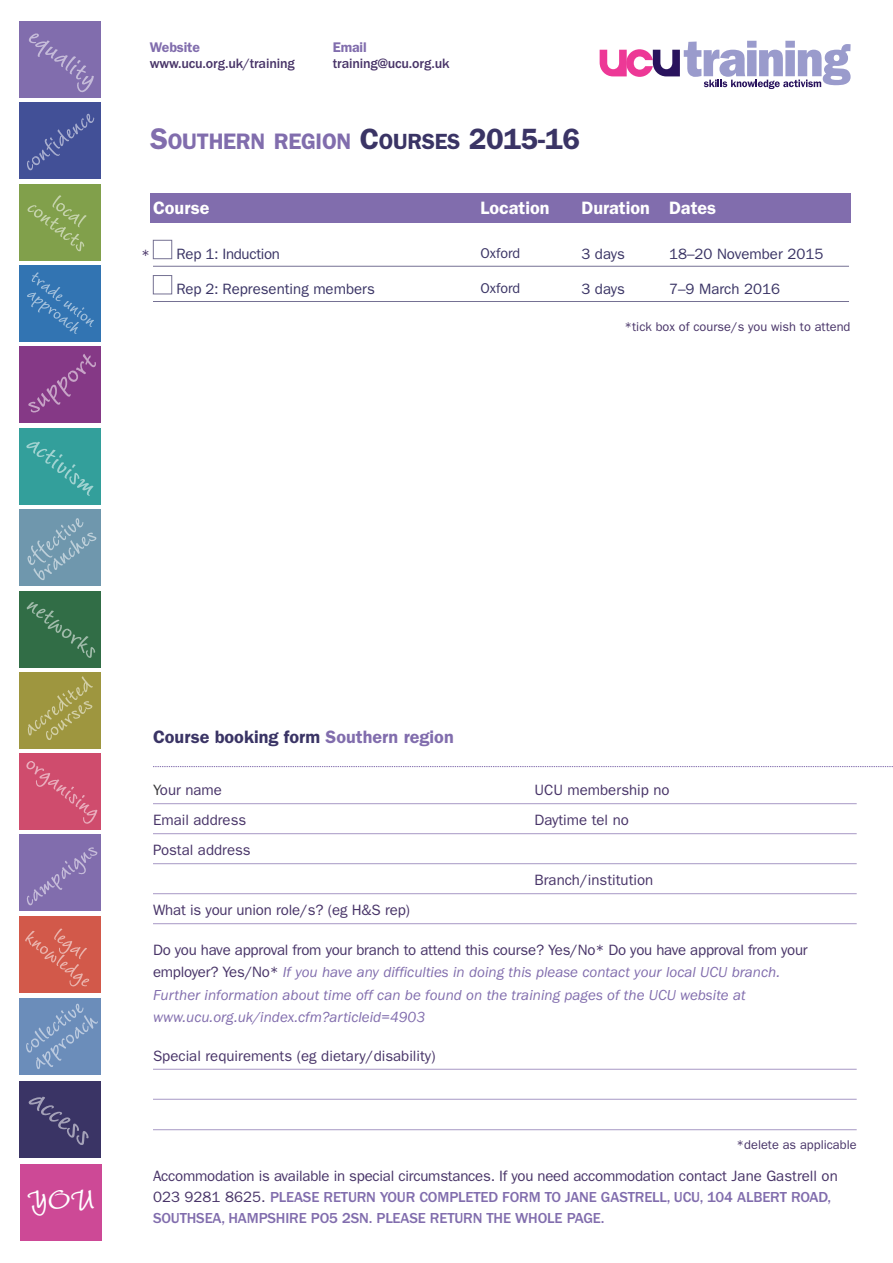
<style>
.page{position:relative;width:893px;height:1263px;background:#fff}
.page>*{position:absolute;margin:0;border:0;box-sizing:border-box;transform-origin:0 0}
.t1{font:700 31.35px "LT Wiesbaden Swing";color:#fff}
.t2{font:600 22.5px "Franklin Gothic";letter-spacing:-.015em;color:#816dad}
.t3{font:600 18px "Franklin Gothic";color:#3a3465}
.t4{font:600 18px "Franklin Gothic";color:#fff}
.t5{font:italic 15px/22.5px "Franklin Gothic";color:#816dad}
.t6{font:500 15px/21px "Franklin Gothic";letter-spacing:-.01em;color:#816dad}
.t7{font:15px "Franklin Gothic";color:#483468}
.t8{font:15px "Franklin Gothic";color:#3a3465}
.t9{font:15px "Franklin Gothic";letter-spacing:-.02em;color:#3a3465}
.t10{font:14.25px "Franklin Gothic";color:#3a3465}
.t11{font:500 14.1px "Franklin Gothic";letter-spacing:-.01em;color:#483468}
.t12{font:600 14.1px "Franklin Gothic";letter-spacing:-.01em;color:#816dad}
.t13{font:12.75px "Franklin Gothic";color:#483468}
.s1{font-size:30px}
.s2{font-size:29.4px;color:#3a3465}
.s3{font-size:22.05px;color:#3a3465}
.s4{color:#816dad}
.s5{color:#39383a}
.s6{font-style:normal;color:#483468}
.s7{font-weight:400;color:#483468}
</style>
<div class="page">
<div style="left:150px;top:193px;width:700px;height:30px;background:#816dad"></div>
<svg style="left:600px;top:41px;width:251px;height:48px"></svg>
<hr style="left:153px;top:266px;width:696px;height:1px;background:#757193">
<hr style="left:153px;top:301px;width:696px;height:1px;background:#757193">
<div style="left:153px;top:240px;width:19px;height:19px;border:1px solid #757193"></div>
<div style="left:153px;top:275px;width:19px;height:19px;border:1px solid #757193"></div>
<div style="left:20px;top:1081px;width:81px;height:76px;background:#3a3465"></div>
<div style="left:19px;top:998px;width:81px;height:76px;background:#6b8dba"></div>
<div style="left:20px;top:184px;width:81px;height:77px;background:#81a04b"></div>
<div style="left:19px;top:509px;width:81px;height:77px;background:#6f97ad"></div>
<div style="left:20px;top:1164px;width:81px;height:76px;background:#cd4996"></div>
<div style="left:19px;top:916px;width:81px;height:77px;background:#d2594a"></div>
<div style="left:20px;top:103px;width:81px;height:76px;background:#425097"></div>
<div style="left:19px;top:428px;width:81px;height:76px;background:#339f9b"></div>
<div style="left:19px;top:834px;width:82px;height:77px;background:#816dad"></div>
<div style="left:20px;top:21px;width:81px;height:77px;background:#816dad"></div>
<div style="left:19px;top:346px;width:81px;height:77px;background:#853986"></div>
<div style="left:19px;top:753px;width:82px;height:76px;background:#cf4c6d"></div>
<div style="left:19px;top:266px;width:81px;height:76px;background:#3274b2"></div>
<div style="left:19px;top:672px;width:82px;height:77px;background:#9e963f"></div>
<div style="left:19px;top:591px;width:82px;height:77px;background:#316d46"></div>
<svg style="left:27px;top:127px;width:57px;height:44px"></svg>
<svg style="left:28px;top:354px;width:68px;height:59px"></svg>
<svg style="left:26px;top:441px;width:64px;height:55px"></svg>
<svg style="left:27px;top:525px;width:70px;height:55px"></svg>
<svg style="left:27px;top:272px;width:52px;height:62px"></svg>
<svg style="left:27px;top:858px;width:59px;height:48px"></svg>
<svg style="left:26px;top:761px;width:56px;height:46px"></svg>
<svg style="left:27px;top:195px;width:60px;height:55px"></svg>
<svg style="left:25px;top:928px;width:62px;height:59px"></svg>
<svg style="left:27px;top:691px;width:66px;height:49px"></svg>
<svg style="left:26px;top:1009px;width:72px;height:60px"></svg>
<svg style="left:28px;top:1096px;width:61px;height:49px"></svg>
<svg style="left:29px;top:33px;width:64px;height:60px"></svg>
<svg style="left:27px;top:602px;width:69px;height:54px"></svg>
<hr style="left:153px;top:803px;width:704px;height:1px;background:#a798c5">
<hr style="left:153px;top:833px;width:704px;height:1px;background:#a798c5">
<hr style="left:153px;top:863px;width:704px;height:1px;background:#a798c5">
<hr style="left:153px;top:893px;width:704px;height:1px;background:#a798c5">
<hr style="left:153px;top:923px;width:704px;height:1px;background:#a798c5">
<hr style="left:153px;top:1069px;width:704px;height:1px;background:#a798c5">
<hr style="left:153px;top:1099px;width:704px;height:1px;background:#a798c5">
<hr style="left:153px;top:1129px;width:704px;height:1px;background:#a798c5">
<svg style="left:153px;top:766px;width:740px;height:1px"></svg>
<p class="t12" style="left:150px;top:42px;width:51px">Website</p>
<p class="t12" style="left:333px;top:42px;width:35px">Email</p>
<p class="t11" style="left:150px;top:58px;width:146px">www.ucu.org.uk/training</p>
<p class="t11" style="left:333px;top:58px;width:118px">training@ucu.org.uk</p>
<h2 class="t2" style="left:150px;top:134px;width:432px"><span class="s1">S</span>OUTHERN REGION <span class="s2">C</span><span class="s3">OURSES</span> <span class="s2">2015-16</span></h2>
<p class="t4" style="left:153px;top:201px;width:58px">Course</p>
<p class="t4" style="left:480px;top:201px;width:71px">Location</p>
<p class="t4" style="left:581px;top:201px;width:136px">Duration Dates</p>
<p class="t9" style="left:177px;top:249px;width:105px">Rep 1: Induction</p>
<p class="t10" style="left:480px;top:248px;width:41px">Oxford</p>
<p class="t8" style="left:581px;top:249px;width:45px">3 days</p>
<p class="t8" style="left:669px;top:249px;width:156px">18–20 November 2015</p>
<p class="t8" style="left:177px;top:284px;width:200px">Rep 2: Representing members</p>
<p class="t10" style="left:480px;top:283px;width:41px">Oxford</p>
<p class="t8" style="left:581px;top:284px;width:45px">3 days</p>
<p class="t8" style="left:669px;top:284px;width:112px">7–9 March 2016</p>
<p class="t7" style="left:141px;top:250px;width:10px">*</p>
<p class="t13" style="left:625px;top:322px;width:227px">*tick box of course/s you wish to attend</p>
<h1 class="t1" style="left:27px;top:1185px;width:69px">YOU</h1>
<p class="t3" style="left:153px;top:730px;width:302px">Course booking form <span class="s4">Southern region</span></p>
<p class="t7" style="left:153px;top:785px;width:71px"><span class="s5">Y</span>our name</p>
<p class="t7" style="left:534px;top:785px;width:137px">UCU membership no</p>
<p class="t7" style="left:153px;top:815px;width:95px">Email address</p>
<p class="t7" style="left:534px;top:815px;width:96px">Daytime tel no</p>
<p class="t7" style="left:153px;top:845px;width:99px">Postal address</p>
<p class="t7" style="left:534px;top:875px;width:120px">Branch/institution</p>
<p class="t7" style="left:153px;top:905px;width:259px">What is your union role/s? (eg H&amp;S rep)</p>
<p class="t5" style="left:153px;top:939px;width:656px"><span class="s6">Do you have approval from your branch to attend this course? Yes/No* Do you have approval from your employer? Yes/No*</span> If you have any difficulties in doing this please contact your local UCU branch.<br>Further information about time off can be found on the training pages of the UCU website at www.ucu.org.uk/index.cfm?articleid=4903</p>
<p class="t7" style="left:153px;top:1050px;width:284px">Special requirements (eg dietary/disability)</p>
<p class="t13" style="left:737px;top:1140px;width:122px">*delete as applicable</p>
<p class="t6" style="left:153px;top:1167px;width:686px"><span class="s7">Accommodation is available in special circumstances. If you need accommodation contact Jane Gastrell on<br>023 9281 8625.</span> PLEASE RETURN YOUR COMPLETED FORM TO JANE GASTRELL, UCU, 104 ALBERT ROAD,<br>SOUTHSEA, HAMPSHIRE PO5 2SN. PLEASE RETURN THE WHOLE PAGE.</p>
</div>
